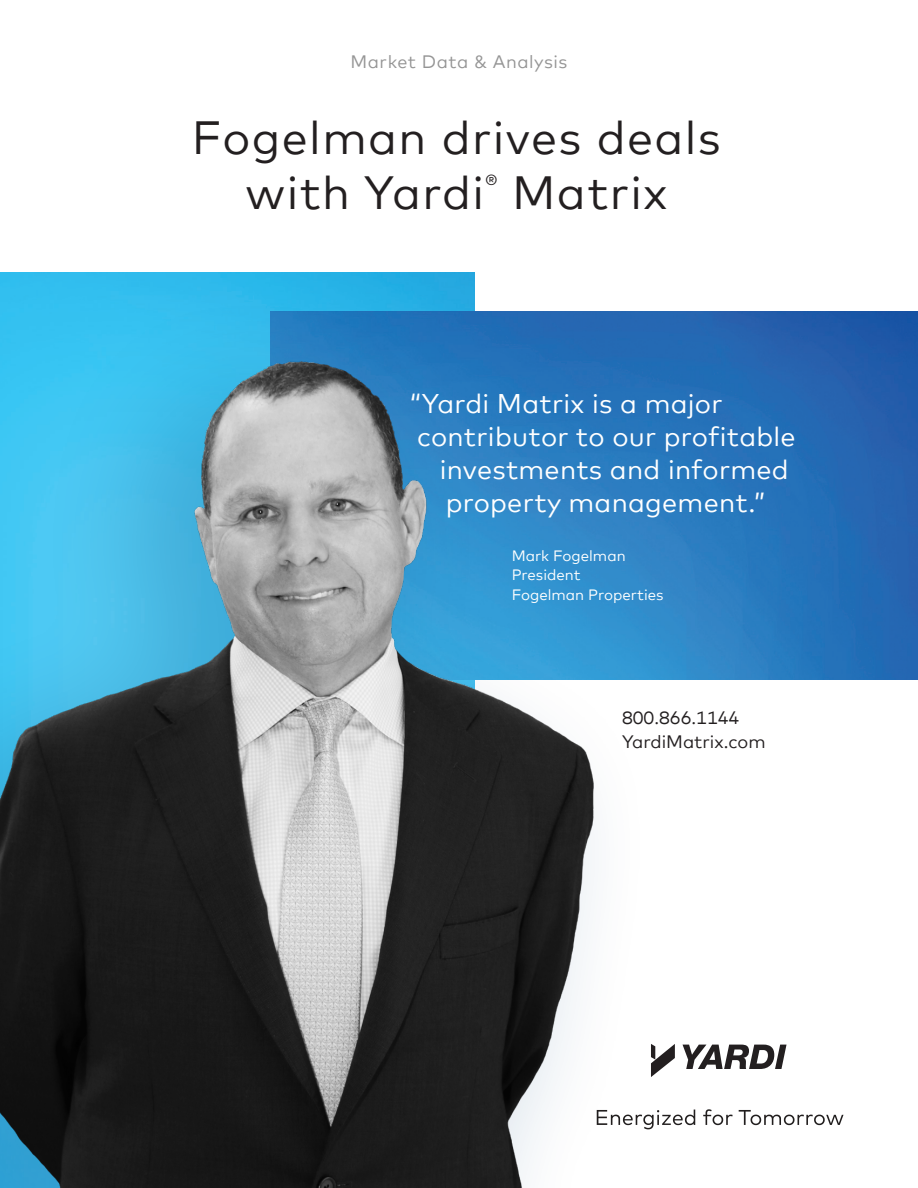
<style>
.page{position:relative;width:918px;height:1188px;background:#fff}
.page>*{position:absolute;margin:0;border:0;box-sizing:border-box;transform-origin:0 0}
.t1{font:46.5px/55.8px "Mark Offc Pro";letter-spacing:.03em;color:#231f20;text-align:center}
.t2{font:27px "Mark Offc Pro";letter-spacing:.01em;color:#fff}
.t3{font:18px/24px "Mark Offc Pro";color:#231f20}
.t4{font:18px "Mark Offc Pro";letter-spacing:.03em;color:#959595}
.t5{font:15px/19.5px "Mark Offc Pro";color:#fff}
</style>
<div class="page">
<img style="left:655px;top:311px;width:263px;height:369px">
<div style="left:0;top:289px;width:655px;height:899px;background:#0d477c;opacity:.22"></div>
<img style="left:0;top:337px;width:621px;height:851px">
<svg style="left:597px;top:1109px;width:247px;height:20px"></svg>
<svg style="left:651px;top:1044px;width:24px;height:33px"></svg>
<svg style="left:683px;top:1045px;width:104px;height:24px"></svg>
<p class="t4" style="left:351px;top:49px;width:218px">Market Data &amp; Analysis</p>
<p class="t1" style="left:192px;top:106px;width:530px">Fogelman drives deals with Yardi<sup>®</sup> Matrix</p>
<p class="t2" style="left:410px;top:383px;width:314px">“Yardi Matrix is a major</p>
<p class="t2" style="left:417px;top:416px;width:380px">contributor to our profitable</p>
<p class="t2" style="left:440px;top:449px;width:351px">investments and informed</p>
<p class="t2" style="left:446px;top:482px;width:321px">property management.”</p>
<p class="t5" style="left:512px;top:545px;width:153px">Mark Fogelman<br>President<br>Fogelman Properties</p>
<p class="t3" style="left:622px;top:704px;width:145px">800.866.1144<br>YardiMatrix.com</p>
</div>
